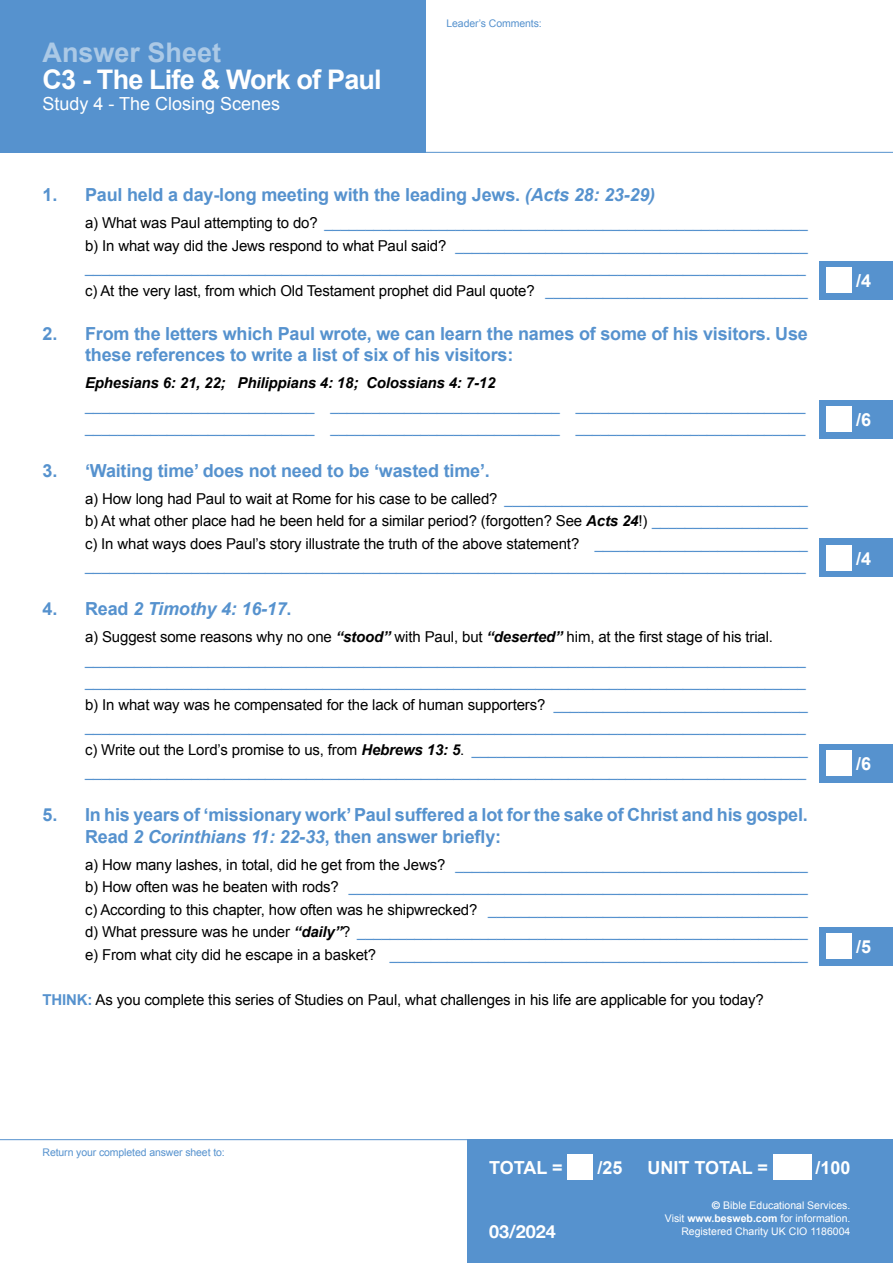
<style>
.page{position:relative;width:893px;height:1263px;background:#fff}
.page>*{position:absolute;margin:0;border:0;box-sizing:border-box;transform-origin:0 0}
.t1{font:700 27px "Arial";letter-spacing:-.03em;color:#fff}
.t2{font:700 27px "Arial";color:#abc9e6}
.t3{font:700 18px/21.6px "Arial";letter-spacing:-.01em;color:#5692ce}
.t4{font:700 18px "Arial";color:#fff}
.t5{font:18px "Arial";color:#fff}
.t6{font:italic 700 18px "Arial";letter-spacing:-.01em;color:#5692ce}
.t7{font:700 18px "Helvetica Neue";color:#fff}
.t8{font:15px/22.5px "Arial";letter-spacing:-.01em;color:#5692ce}
.t9{font:15px/22.5px "Arial";letter-spacing:-.01em;color:#000;text-align:justify}
.t10{font:italic 700 15px "Arial";letter-spacing:-.01em;color:#000}
.t11{font:10.5px/12.6px "Arial";color:#fff;text-align:right}
.t12{font:10.5px "Arial";letter-spacing:-.01em;color:#5692ce}
.s1{font-style:italic}
.s2{color:#000}
.s3{color:#5692ce}
.s4{font-weight:700;font-style:italic}
.s5{font-style:normal}
.s6{font-weight:700;font-style:italic;color:#000}
.s7{font-weight:700;color:#5692ce}
.s8{font-family:"Helvetica Neue";font-weight:700}
.s9{font-weight:700}
</style>
<div class="page">
<div style="left:468px;top:1140px;width:425px;height:123px;background:#5692ce"></div>
<div style="left:568px;top:1154px;width:25px;height:26px;background:#fff"></div>
<div style="left:773px;top:1154px;width:38px;height:26px;background:#fff"></div>
<hr style="left:0;top:1139px;width:468px;height:1px;background:#5692ce">
<hr style="left:425px;top:152px;width:468px;height:1px;background:#5692ce">
<hr style="left:892px;top:0;width:1px;height:222px;background:#5692ce">
<div style="left:0;top:0;width:425px;height:153px;background:#5692ce"></div>
<div style="left:820px;top:261px;width:73px;height:38px;background:#5692ce"></div>
<div style="left:826px;top:267px;width:26px;height:26px;background:#fff"></div>
<div style="left:820px;top:400px;width:73px;height:38px;background:#5692ce"></div>
<div style="left:826px;top:406px;width:26px;height:26px;background:#fff"></div>
<div style="left:820px;top:539px;width:73px;height:38px;background:#5692ce"></div>
<div style="left:826px;top:545px;width:26px;height:26px;background:#fff"></div>
<div style="left:820px;top:744px;width:73px;height:38px;background:#5692ce"></div>
<div style="left:826px;top:750px;width:26px;height:26px;background:#fff"></div>
<div style="left:820px;top:927px;width:73px;height:39px;background:#5692ce"></div>
<div style="left:826px;top:933px;width:26px;height:26px;background:#fff"></div>
<h1 class="t2" style="left:43px;top:35px;width:180px">Answer Sheet</h1>
<h1 class="t1" style="left:43px;top:61px;width:341px">C3 - The Life &amp; Work of Paul</h1>
<p class="t5" style="left:43px;top:92px;width:239px">Study 4 - The Closing Scenes</p>
<p class="t12" style="left:446px;top:17px;width:97px">Leader’s Comments:</p>
<p class="t3" style="left:43px;top:185px;width:614px">1. Paul held a day-long meeting with the leading Jews. <span class="s1">(Acts 28: 23-29)</span></p>
<p class="t8" style="left:85px;top:212px;width:724px"><span class="s2">a) What was Paul attempting to do?</span> ___________________________________________________________ <span class="s2">b) In what way did the Jews respond to what Paul said?</span> ___________________________________________ ________________________________________________________________________________________ <span class="s2">c) At the very last, from which Old Testament prophet did Paul quote?</span> ________________________________</p>
<p class="t3" style="left:85px;top:323px;width:724px;text-indent:-43px">2. From the letters which Paul wrote, we can learn the names of some of his visitors. Use these references to write a list of six of his visitors:</p>
<p class="t10" style="left:85px;top:373px;width:412px">Ephesians 6: 21, 22; Philippians 4: 18; Colossians 4: 7-12</p>
<p class="t8" style="left:85px;top:394px;width:722px">____________________________ ____________________________ ____________________________ ____________________________ ____________________________ ____________________________</p>
<p class="t3" style="left:43px;top:461px;width:449px">3. ‘Waiting time’ does not need to be ‘wasted time’.</p>
<p class="t9" style="left:85px;top:487px;width:724px">a) How long had Paul to wait at Rome for his case to be called? <span class="s3">_____________________________________ </span>b) At what other place had he been held for a similar period? (forgotten? See <span class="s4">Acts 24</span>!) <span class="s3">___________________ </span>c) In what ways does Paul’s story illustrate the truth of the above statement? <span class="s3">__________________________ ________________________________________________________________________________________</span></p>
<p class="t6" style="left:43px;top:597px;width:251px"><span class="s5">4. Read</span> 2 Timothy 4: 16-17<span class="s5">.</span></p>
<p class="t8" style="left:85px;top:626px;width:724px"><span class="s2">a) Suggest some reasons why no one</span> <span class="s6">“stood”</span> <span class="s2">with Paul, but</span> <span class="s6">“deserted”</span> <span class="s2">him, at the first stage of his trial. </span>________________________________________________________________________________________ ________________________________________________________________________________________ <span class="s2">b) In what way was he compensated for the lack of human supporters?</span> _______________________________ ________________________________________________________________________________________ <span class="s2">c) Write out the Lord’s promise to us, from</span> <span class="s6">Hebrews 13: 5</span><span class="s2">.</span> _________________________________________ ________________________________________________________________________________________</p>
<p class="t3" style="left:85px;top:805px;width:724px;text-indent:-43px">5. In his years of ‘missionary work’ Paul suffered a lot for the sake of Christ and his gospel.<br>Read <span class="s1">2 Corinthians 11: 22-33</span>, then answer briefly:</p>
<p class="t8" style="left:85px;top:853px;width:724px;text-align:justify"><span class="s2">a) How many lashes, in total, did he get from the Jews?</span> ___________________________________________ <span class="s2">b) How often was he beaten with rods?</span> ________________________________________________________ <span class="s2">c) According to this chapter, how often was he shipwrecked?</span> _______________________________________ <span class="s2">d) What pressure was he under</span> <span class="s6">“daily”</span><span class="s2">?</span> _______________________________________________________ <span class="s2">e) From what city did he escape in a basket?</span> ___________________________________________________</p>
<p class="t9" style="left:43px;top:988px;width:723px"><span class="s7">THINK:</span> As you complete this series of Studies on Paul, what challenges in his life are applicable for you today?</p>
<p class="t4" style="left:856px;top:268px;width:17px">/4</p>
<p class="t4" style="left:856px;top:407px;width:17px">/6</p>
<p class="t4" style="left:856px;top:546px;width:17px">/4</p>
<p class="t4" style="left:856px;top:751px;width:17px">/6</p>
<p class="t4" style="left:856px;top:935px;width:17px">/5</p>
<p class="t12" style="left:43px;top:1146px;width:184px">Return your completed answer sheet to:</p>
<p class="t4" style="left:489px;top:1155px;width:75px">TOTAL =</p>
<p class="t4" style="left:597px;top:1155px;width:27px">/25</p>
<p class="t4" style="left:647px;top:1155px;width:122px">UNIT TOTAL =</p>
<p class="t4" style="left:815px;top:1155px;width:37px">/100</p>
<p class="t11" style="left:665px;top:1199px;width:187px"><span class="s8">©</span> Bible Educational Services.<br>Visit <span class="s9">www.besweb.com</span> for information.</p>
<p class="t7" style="left:489px;top:1217px;width:68px">03/2024</p>
<p class="t11" style="left:681px;top:1225px;width:171px">Registered Charity UK CIO 1186004</p>
</div>
